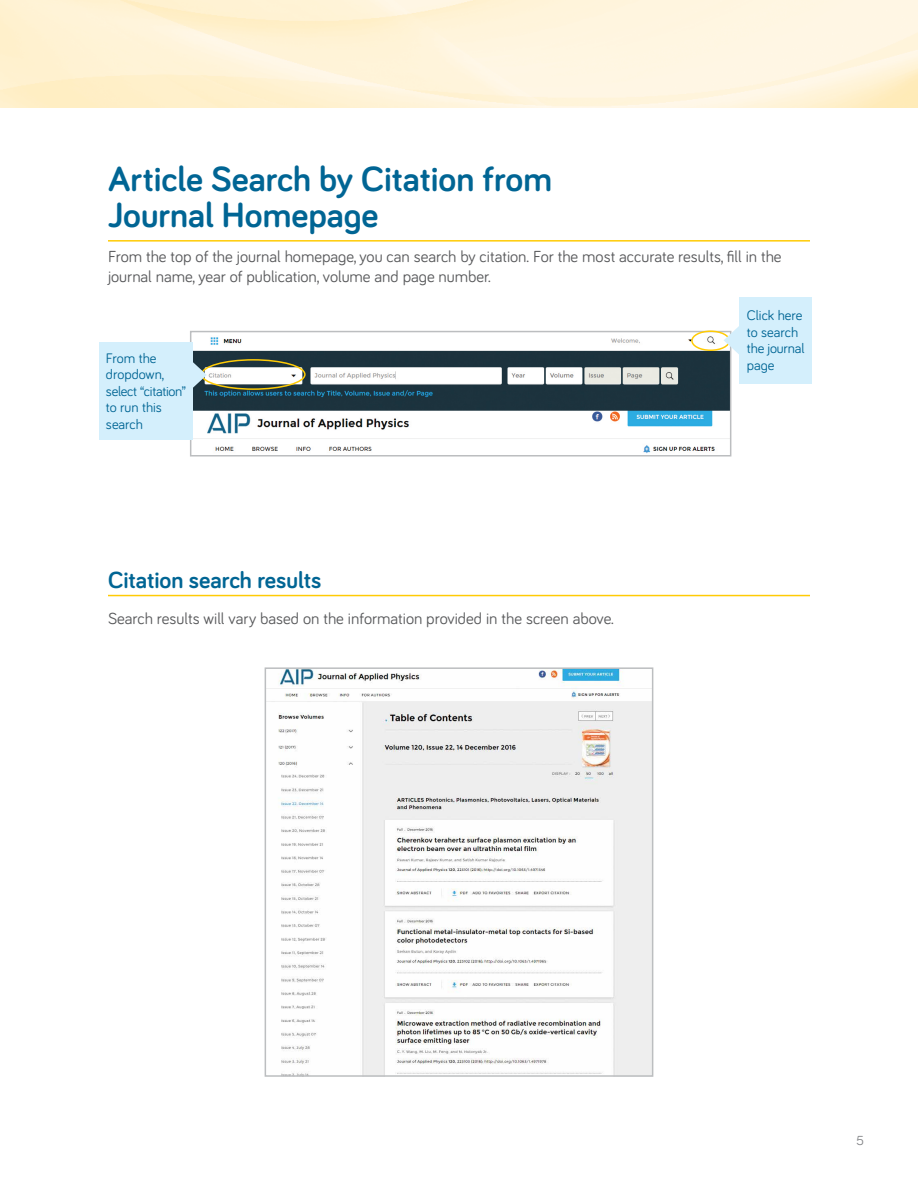
<style>
.page{position:relative;width:918px;height:1188px;background:#fff}
.page>*{position:absolute;margin:0;border:0;box-sizing:border-box;transform-origin:0 0}
.t1{font:700 36px/36px "Bariol";color:#006594}
.t2{font:700 24px "Bariol";color:#006594}
.t3{font:16.5px/19.5px "Bariol";color:#58595b}
.t4{font:14.25px/16.5px "Bariol";letter-spacing:-.005em;color:#006594}
.t5{font:13.5px "Bariol";color:#808285}
</style>
<div class="page">
<hr style="left:108px;top:240px;width:702px;height:2px;background:#ffcb05">
<hr style="left:108px;top:595px;width:702px;height:1px;background:#ffcb05">
<img style="left:193px;top:334px;width:535px;height:120px">
<div style="left:190px;top:331px;width:541px;height:126px;border:2px solid #bcbec0"></div>
<img style="left:268px;top:670px;width:382px;height:404px">
<div style="left:265px;top:667px;width:388px;height:410px;border:2px solid #bcbec0"></div>
<div style="left:691px;top:330px;width:39px;height:21px;border:2px solid #ffcb05;border-radius:50%"></div>
<div style="left:739px;top:297px;width:73px;height:86px;background:#d4effc"></div>
<svg style="left:724px;top:326px;width:15px;height:31px"></svg>
<div style="left:201px;top:359px;width:105px;height:31px;border:2px solid #ffcb05;border-radius:50%"></div>
<div style="left:99px;top:342px;width:93px;height:98px;background:#d4effc"></div>
<svg style="left:192px;top:358px;width:15px;height:34px"></svg>
<h1 class="t1" style="left:108px;top:159px;width:446px">Article Search by Citation from<br>Journal Homepage</h1>
<p class="t3" style="left:108px;top:246px;width:675px">From the top of the journal homepage, you can search by citation. For the most accurate results, fill in the journal name, year of publication, volume and page number.</p>
<p class="t4" style="left:106px;top:349px;width:81px">From the dropdown, select “citation” to run this search</p>
<h2 class="t2" style="left:108px;top:564px;width:215px">Citation search results</h2>
<p class="t3" style="left:108px;top:608px;width:507px">Search results will vary based on the information provided in the screen above.</p>
<p class="t4" style="left:747px;top:306px;width:59px">Click here to search the journal page</p>
<p class="t5" style="left:857px;top:1131px;width:9px">5</p>
</div>
